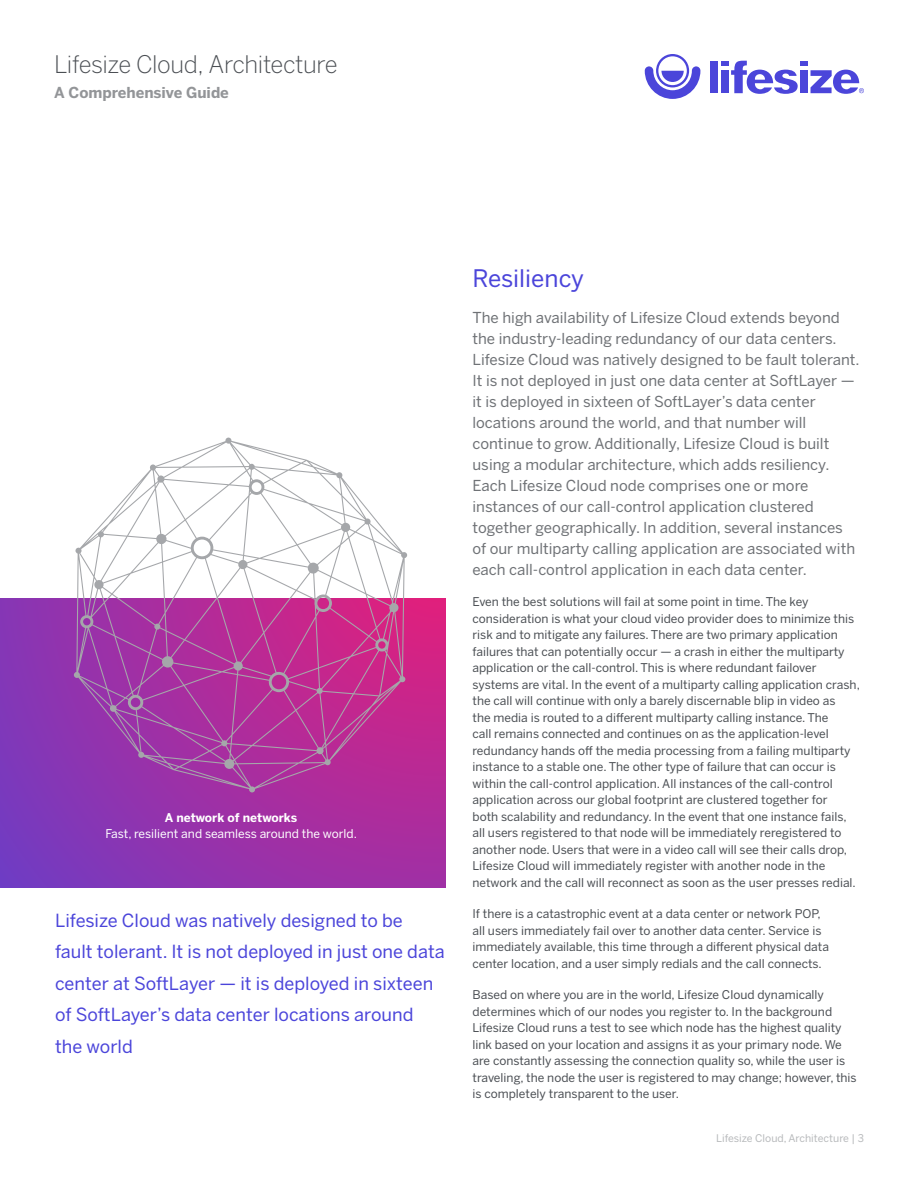
<style>
.page{position:relative;width:918px;height:1188px;background:#fff}
.page>*{position:absolute;margin:0;border:0;box-sizing:border-box;transform-origin:0 0}
.t1{font:300 24px "Benton Sans";letter-spacing:-.02em;color:#4b4f54}
.t2{font:24px "Benton Sans";color:#4b45da}
.t3{font:18px/31.5px "Benton Sans";color:#4b45da}
.t4{font:15px/21px "Benton Sans";color:#6f7276}
.t5{font:700 15px "Benton Sans";letter-spacing:-.005em;color:#939598}
.t6{font:12px/16.5px "Benton Sans";color:#4b4f54}
.t7{font:12px "Benton Sans";color:#fff}
.t8{font:700 12px "Benton Sans";color:#fff}
.t9{font:10.5px "Benton Sans";color:#b7b9bb}
</style>
<div class="page">
<svg style="left:645px;top:54px;width:55px;height:45px"></svg>
<div style="left:721px;top:61px;width:8px;height:5px;background:#4b45da"></div>
<div style="left:721px;top:70px;width:8px;height:23px;background:#4b45da"></div>
<div style="left:710px;top:61px;width:8px;height:32px;background:#4b45da"></div>
<div style="left:800px;top:61px;width:8px;height:5px;background:#4b45da"></div>
<div style="left:800px;top:70px;width:8px;height:23px;background:#4b45da"></div>
<svg style="left:811px;top:70px;width:53px;height:24px"></svg>
<svg style="left:731px;top:61px;width:67px;height:33px"></svg>
<svg style="left:0;top:598px;width:446px;height:290px;background:#9831a9"></svg>
<svg style="left:74px;top:438px;width:333px;height:354px"></svg>
<h1 class="t1" style="left:54px;top:50px;width:285px">Lifesize Cloud, Architecture</h1>
<p class="t5" style="left:54px;top:83px;width:176px">A Comprehensive Guide</p>
<p class="t8" style="left:165px;top:810px;width:134px">A network of networks</p>
<p class="t7" style="left:105px;top:827px;width:253px">Fast, resilient and seamless around the world.</p>
<h2 class="t3" style="left:55px;top:904px;width:391px">Lifesize Cloud was natively designed to be fault tolerant. It is not deployed in just one data center at SoftLayer — it is deployed in sixteen of SoftLayer’s data center locations around the world</h2>
<h1 class="t2" style="left:472px;top:264px;width:113px">Resiliency</h1>
<p class="t4" style="left:472px;top:307px;width:389px">The high availability of Lifesize Cloud extends beyond the industry-leading redundancy of our data centers.<br>Lifesize Cloud was natively designed to be fault tolerant.<br>It is not deployed in just one data center at SoftLayer — it is deployed in sixteen of SoftLayer’s data center locations around the world, and that number will continue to grow. Additionally, Lifesize Cloud is built using a modular architecture, which adds resiliency.<br>Each Lifesize Cloud node comprises one or more instances of our call-control application clustered together geographically. In addition, several instances of our multiparty calling application are associated with each call-control application in each data center.</p>
<p class="t6" style="left:472px;top:593px;width:389px">Even the best solutions will fail at some point in time. The key consideration is what your cloud video provider does to minimize this risk and to mitigate any failures. There are two primary application failures that can potentially occur — a crash in either the multiparty application or the call-control. This is where redundant failover systems are vital. In the event of a multiparty calling application crash, the call will continue with only a barely discernable blip in video as<br>the media is routed to a different multiparty calling instance. The<br>call remains connected and continues on as the application-level redundancy hands off the media processing from a failing multiparty instance to a stable one. The other type of failure that can occur is within the call-control application. All instances of the call-control application across our global footprint are clustered together for<br>both scalability and redundancy. In the event that one instance fails, all users registered to that node will be immediately reregistered to another node. Users that were in a video call will see their calls drop, Lifesize Cloud will immediately register with another node in the network and the call will reconnect as soon as the user presses redial.</p>
<p class="t6" style="left:472px;top:905px;width:358px">If there is a catastrophic event at a data center or network POP, all users immediately fail over to another data center. Service is immediately available, this time through a different physical data center location, and a user simply redials and the call connects.</p>
<p class="t6" style="left:472px;top:986px;width:386px">Based on where you are in the world, Lifesize Cloud dynamically determines which of our nodes you register to. In the background Lifesize Cloud runs a test to see which node has the highest quality link based on your location and assigns it as your primary node. We are constantly assessing the connection quality so, while the user is traveling, the node the user is registered to may change; however, this is completely transparent to the user.</p>
<p class="t9" style="left:716px;top:1132px;width:149px">Lifesize Cloud, Architecture | 3</p>
</div>
